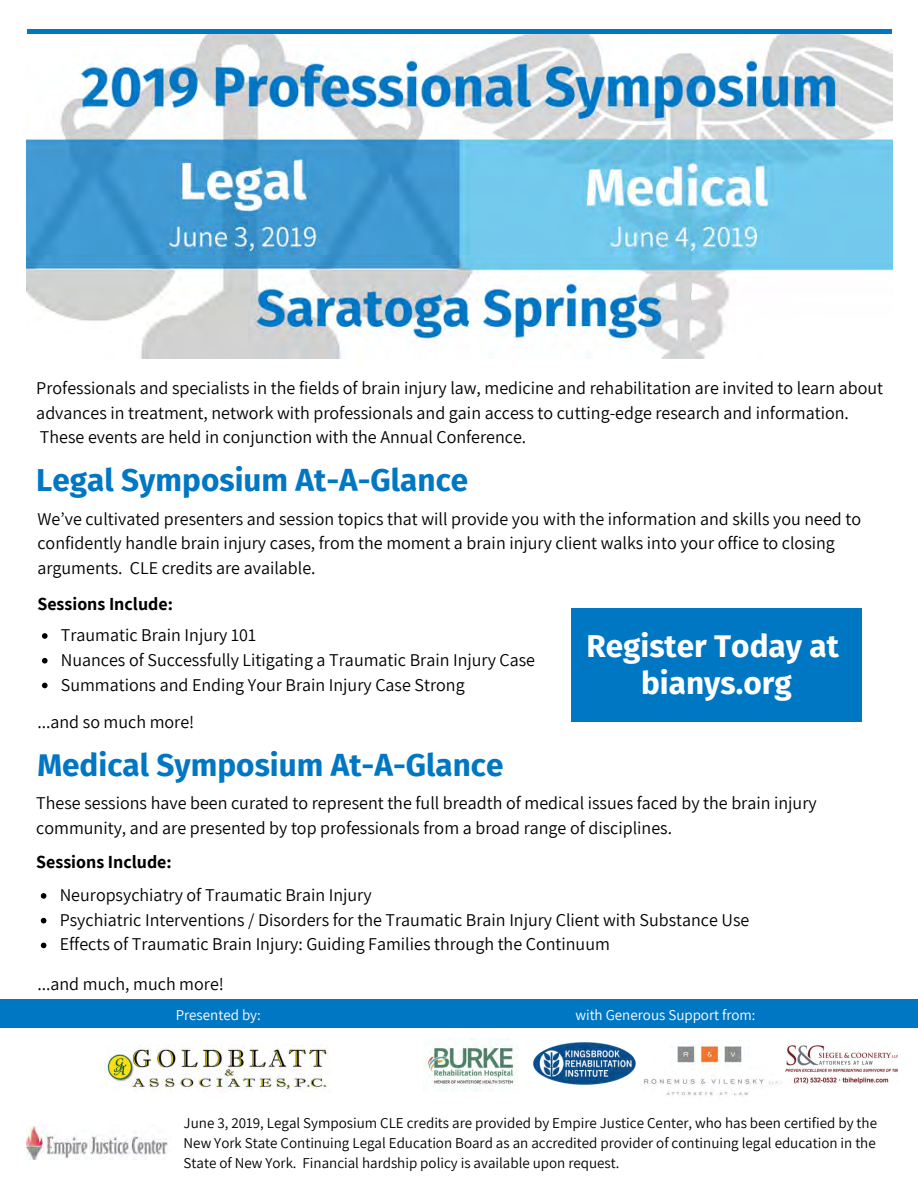
<style>
.page{position:relative;width:918px;height:1188px;background:#fff}
.page>*{position:absolute;margin:0;border:0;box-sizing:border-box;transform-origin:0 0}
.t1{font:700 31.5px "Fira Sans";color:#0077c3}
.t2{font:700 31.5px/37.2px "Fira Sans";color:#fff;text-align:center}
.t3{font:18px/24.8px "Assistant";color:#000}
.t4{font:700 18px "Assistant";color:#000}
.t5{font:15px/20.2px "Assistant";color:#000;text-align:justify}
.t6{font:15px "Assistant";color:#fff}
</style>
<div class="page">
<img style="left:26px;top:34px;width:866px;height:324px">
<div style="left:27px;top:29px;width:865px;height:5px;background:#0077c3"></div>
<img style="left:27px;top:1126px;width:141px;height:33px">
<svg style="left:42px;top:633px;width:6px;height:6px"></svg>
<svg style="left:42px;top:658px;width:6px;height:6px"></svg>
<svg style="left:42px;top:683px;width:6px;height:5px"></svg>
<svg style="left:41px;top:893px;width:5px;height:6px"></svg>
<svg style="left:41px;top:918px;width:5px;height:5px"></svg>
<svg style="left:41px;top:943px;width:5px;height:5px"></svg>
<div style="left:571px;top:608px;width:290px;height:114px;background:#0077c3"></div>
<img style="left:107px;top:1046px;width:224px;height:46px">
<img style="left:424px;top:1038px;width:94px;height:53px">
<div style="left:0;top:1000px;width:918px;height:28px;background:#0077c3"></div>
<img style="left:644px;top:1043px;width:134px;height:53px">
<img style="left:532px;top:1042px;width:104px;height:43px">
<img style="left:785px;top:1044px;width:113px;height:41px">
<p class="t3" style="left:36px;top:375px;width:848px">Professionals and specialists in the fields of brain injury law, medicine and rehabilitation are invited to learn about advances in treatment, network with professionals and gain access to cutting-edge research and information.<br>These events are held in conjunction with the Annual Conference.</p>
<h1 class="t1" style="left:36px;top:461px;width:433px">Legal Symposium At-A-Glance</h1>
<p class="t3" style="left:37px;top:506px;width:825px">We’ve cultivated presenters and session topics that will provide you with the information and skills you need to confidently handle brain injury cases, from the moment a brain injury client walks into your office to closing arguments. CLE credits are available.</p>
<p class="t4" style="left:37px;top:592px;width:137px">Sessions Include:</p>
<p class="t3" style="left:61px;top:622px;width:476px">Traumatic Brain Injury 101<br>Nuances of Successfully Litigating a Traumatic Brain Injury Case<br>Summations and Ending Your Brain Injury Case Strong</p>
<p class="t3" style="left:37px;top:709px;width:158px">...and so much more!</p>
<h1 class="t2" style="left:586px;top:628px;width:254px">Register Today at bianys.org</h1>
<h1 class="t1" style="left:37px;top:746px;width:468px">Medical Symposium At-A-Glance</h1>
<p class="t3" style="left:36px;top:790px;width:782px">These sessions have been curated to represent the full breadth of medical issues faced by the brain injury community, and are presented by top professionals from a broad range of disciplines.</p>
<p class="t4" style="left:36px;top:850px;width:137px">Sessions Include:</p>
<p class="t3" style="left:60px;top:882px;width:691px">Neuropsychiatry of Traumatic Brain Injury<br>Psychiatric Interventions / Disorders for the Traumatic Brain Injury Client with Substance Use<br>Effects of Traumatic Brain Injury: Guiding Families through the Continuum</p>
<p class="t3" style="left:37px;top:971px;width:188px">...and much, much more!</p>
<p class="t6" style="left:176px;top:1004px;width:87px">Presented by:</p>
<p class="t6" style="left:575px;top:1004px;width:182px">with Generous Support from:</p>
<p class="t5" style="left:184px;top:1112px;width:695px">June 3, 2019, Legal Symposium CLE credits are provided by Empire Justice Center, who has been certified by the New York State Continuing Legal Education Board as an accredited provider of continuing legal education in the State of New York. Financial hardship policy is available upon request.</p>
</div>
